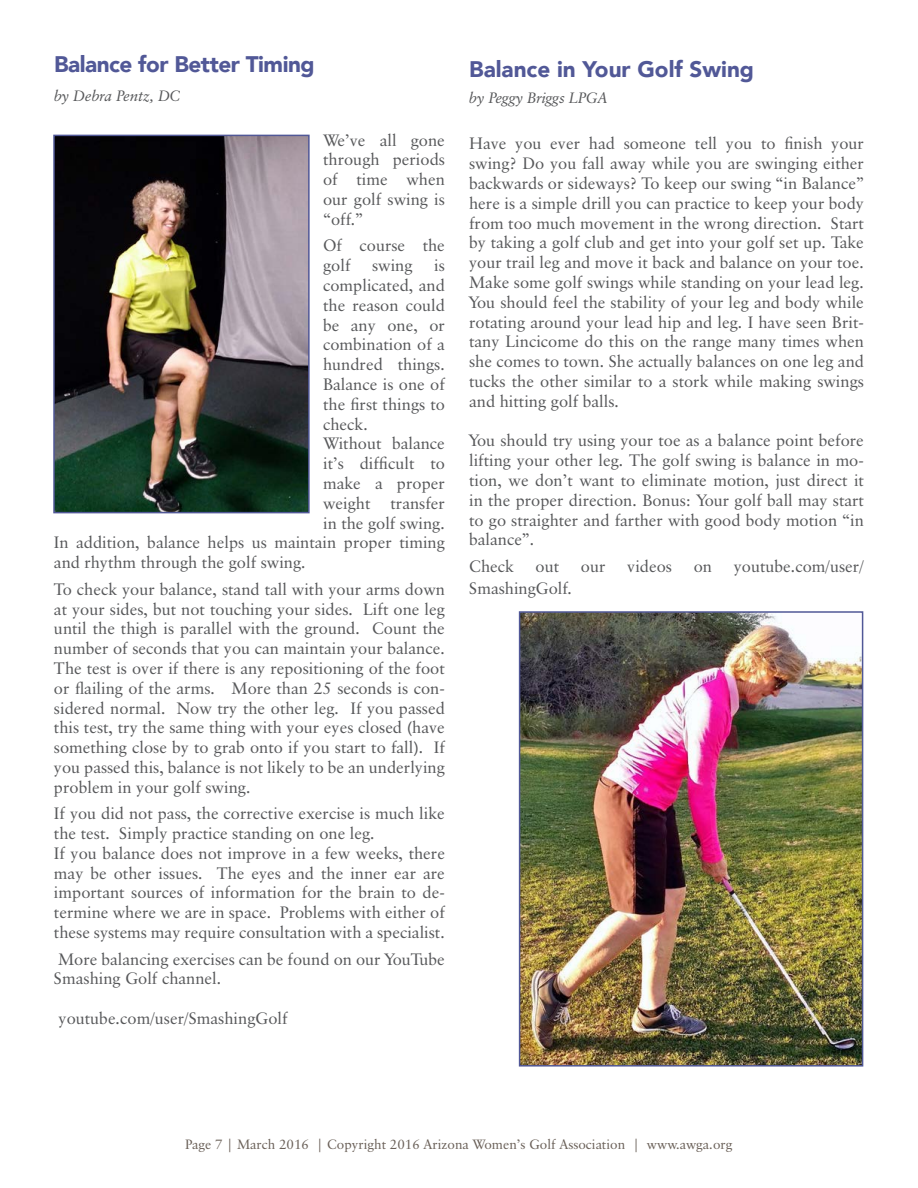
<style>
.page{position:relative;width:918px;height:1188px;background:#fff}
.page>*{position:absolute;margin:0;border:0;box-sizing:border-box;transform-origin:0 0}
.t1{font:900 22.5px "Avenir";letter-spacing:-.02em;color:#515897}
.t2{font:900 22.5px "Avenir";color:#515897}
.t3{font:16.5px/19.8px "Classical Garamond BT";color:#57585a;text-align:justify}
.t4{font:italic 15px "Classical Garamond BT";color:#57585a}
.t5{font:13.5px "Classical Garamond BT";color:#6a6058}
</style>
<div class="page">
<img style="left:56px;top:138px;width:251px;height:372px">
<div style="left:53px;top:135px;width:257px;height:378px;border:2px solid #515897"></div>
<img style="left:522px;top:614px;width:338px;height:450px">
<div style="left:519px;top:611px;width:344px;height:456px;border:2px solid #515897"></div>
<h1 class="t1" style="left:54px;top:45px;width:262px">Balance for Better Timing</h1>
<p class="t4" style="left:54px;top:86px;width:128px">by Debra Pentz, DC</p>
<p class="t3" style="left:323px;top:130px;width:123px">We’ve all gone through periods of time when our golf swing is “off.”</p>
<p class="t3" style="left:323px;top:235px;width:123px">Of course the golf</p>
<p class="t3" style="left:372px;top:255px;width:42px">swing</p>
<p class="t3" style="left:434px;top:255px;width:12px">is</p>
<p class="t3" style="left:323px;top:275px;width:123px">complicated, and</p>
<p class="t3" style="left:323px;top:295px;width:123px">the reason could</p>
<p class="t3" style="left:323px;top:315px;width:123px">be any one, or</p>
<p class="t3" style="left:323px;top:334px;width:123px">combination of a</p>
<p class="t3" style="left:323px;top:354px;width:123px">hundred things.</p>
<p class="t3" style="left:323px;top:374px;width:123px">Balance is one of</p>
<p class="t3" style="left:323px;top:394px;width:123px">the first things to</p>
<p class="t3" style="left:323px;top:414px;width:46px">check.</p>
<p class="t3" style="left:323px;top:433px;width:123px">Without balance</p>
<p class="t3" style="left:323px;top:453px;width:123px">it’s difficult to</p>
<p class="t3" style="left:323px;top:473px;width:123px">make a proper</p>
<p class="t3" style="left:323px;top:493px;width:123px">weight transfer</p>
<p class="t3" style="left:323px;top:513px;width:123px">in the golf swing.</p>
<p class="t3" style="left:54px;top:532px;width:392px">In addition, balance helps us maintain proper timing</p>
<p class="t3" style="left:54px;top:552px;width:253px">and rhythm through the golf swing.</p>
<p class="t3" style="left:54px;top:579px;width:392px">To check your balance, stand tall with your arms down at your sides, but not touching your sides. Lift one leg until the thigh is parallel with the ground. Count the number of seconds that you can maintain your balance.<br>The test is over if there is any repositioning of the foot or flailing of the arms. More than 25 seconds is con&shy;sidered normal. Now try the other leg. If you passed this test, try the same thing with your eyes closed (have something close by to grab onto if you start to fall). If you passed this, balance is not likely to be an underlying problem in your golf swing.</p>
<p class="t3" style="left:54px;top:803px;width:393px;text-align:left">If you did not pass, the corrective exercise is much like the test. Simply practice standing on one leg.<br>If you balance does not improve in a few weeks, there may be other issues. The eyes and the inner ear are important sources of information for the brain to de&shy;termine where we are in space. Problems with either of these systems may require consultation with a specialist.</p>
<p class="t3" style="left:54px;top:949px;width:392px">More balancing exercises can be found on our YouTube<br>Smashing Golf channel.</p>
<p class="t3" style="left:59px;top:1008px;width:231px">youtube.com/user/SmashingGolf</p>
<h1 class="t2" style="left:469px;top:49px;width:286px">Balance in Your Golf Swing</h1>
<p class="t4" style="left:469px;top:89px;width:140px">by Peggy Briggs LPGA</p>
<p class="t3" style="left:469px;top:134px;width:396px">Have you ever had someone tell you to finish your swing? Do you fall away while you are swinging either backwards or sideways? To keep our swing “in Balance” here is a simple drill you can practice to keep your body from too much movement in the wrong direction. Start by taking a golf club and get into your golf set up. Take your trail leg and move it back and balance on your toe.<br>Make some golf swings while standing on your lead leg.<br>You should feel the stability of your leg and body while rotating around your lead hip and leg. I have seen Brit&shy;tany Lincicome do this on the range many times when she comes to town. She actually balances on one leg and tucks the other similar to a stork while making swings and hitting golf balls.</p>
<p class="t3" style="left:469px;top:431px;width:396px">You should try using your toe as a balance point before lifting your other leg. The golf swing is balance in mo&shy;tion, we don’t want to eliminate motion, just direct it in the proper direction. Bonus: Your golf ball may start to go straighter and farther with good body motion “in balance”.</p>
<p class="t3" style="left:469px;top:556px;width:46px">Check</p>
<p class="t3" style="left:536px;top:556px;width:25px">out</p>
<p class="t3" style="left:581px;top:556px;width:26px">our</p>
<p class="t3" style="left:627px;top:556px;width:46px">videos</p>
<p class="t3" style="left:694px;top:556px;width:20px">on</p>
<p class="t3" style="left:734px;top:556px;width:132px">youtube.com/user/</p>
<p class="t3" style="left:469px;top:578px;width:104px">SmashingGolf.</p>
<p class="t5" style="left:185px;top:1136px;width:549px">Page 7 | March 2016 | Copyright 2016 Arizona Women’s Golf Association | www.awga.org</p>
</div>
